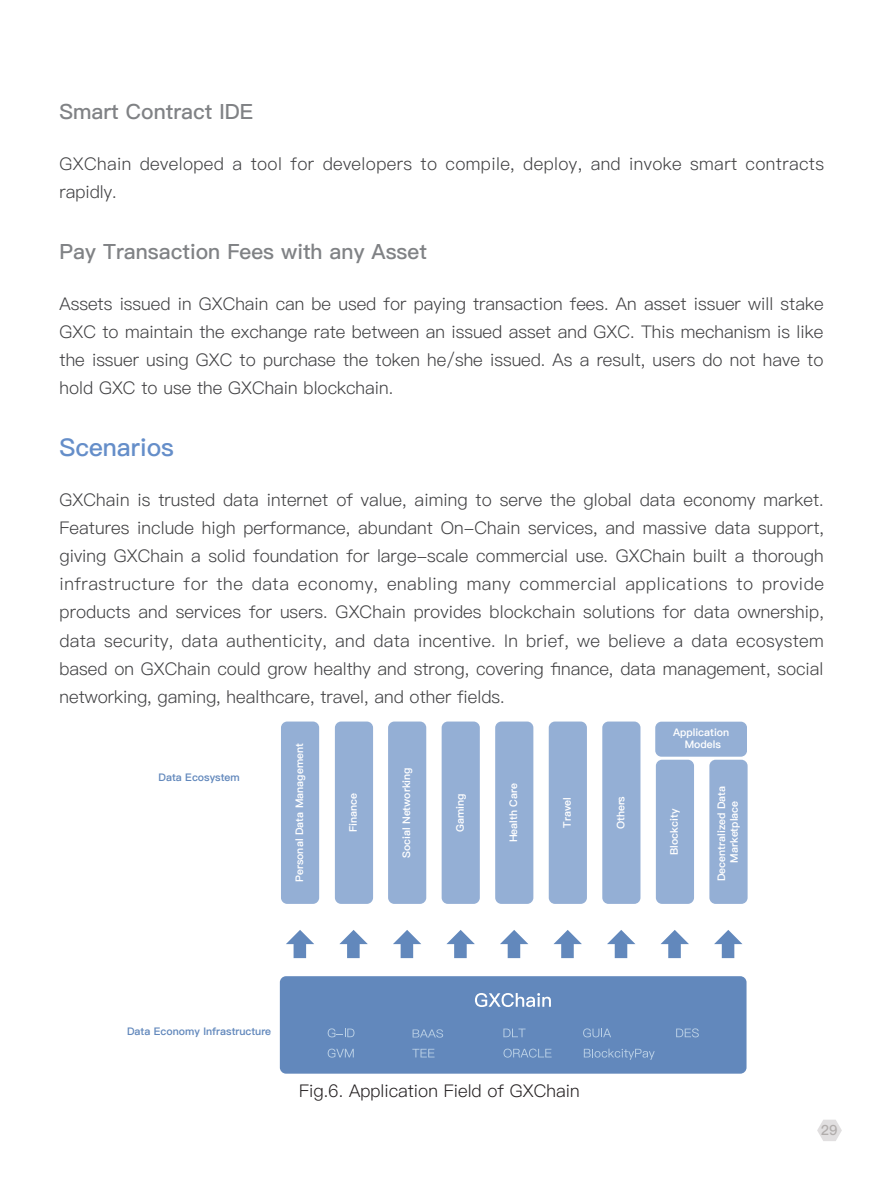
<style>
.page{position:relative;width:893px;height:1191px;background:#fff}
.page>*{position:absolute;margin:0;border:0;box-sizing:border-box;transform-origin:0 0}
.t1{font:24.5px "Ping Fang SC Bold";color:#658ec9}
.t2{font:21px "Ping Fang SC Bold";color:#808285}
.t3{font:17.5px/28px "Ping Fang SC Regular";color:#3f3f41;text-align:justify}
.t4{font:17.5px/28px "Ping Fang SC Regular";letter-spacing:.02em;color:#3f3f41}
.t5{font:17.5px "Ping Fang SC Regular";color:#231f20}
.t6{font:14px "Ping Fang SC Bold";color:#b1adac}
.t7{font:10.5px/12.6px "Ping Fang SC Heavy";color:#fff;text-align:center}
.t8{font:10.5px "Ping Fang SC Heavy";color:#6288bc}
</style>
<div class="page">
<svg style="left:817px;top:1119px;width:25px;height:22px"></svg>
<div style="left:281px;top:721px;width:38px;height:183px;background:#94afd5;border-radius:6px"></div>
<div style="left:335px;top:721px;width:38px;height:183px;background:#94afd5;border-radius:6px"></div>
<div style="left:388px;top:721px;width:38px;height:183px;background:#94afd5;border-radius:6px"></div>
<div style="left:442px;top:721px;width:38px;height:183px;background:#94afd5;border-radius:6px"></div>
<div style="left:495px;top:721px;width:38px;height:183px;background:#94afd5;border-radius:6px"></div>
<div style="left:549px;top:721px;width:38px;height:183px;background:#94afd5;border-radius:6px"></div>
<div style="left:602px;top:721px;width:38px;height:183px;background:#94afd5;border-radius:6px"></div>
<div style="left:656px;top:759px;width:38px;height:145px;background:#94afd5;border-radius:6px"></div>
<div style="left:709px;top:759px;width:39px;height:145px;background:#94afd5;border-radius:6px"></div>
<svg style="left:286px;top:930px;width:28px;height:28px"></svg>
<svg style="left:339px;top:930px;width:29px;height:28px"></svg>
<svg style="left:446px;top:930px;width:29px;height:28px"></svg>
<svg style="left:500px;top:930px;width:28px;height:28px"></svg>
<svg style="left:553px;top:930px;width:29px;height:28px"></svg>
<svg style="left:607px;top:930px;width:28px;height:28px"></svg>
<svg style="left:661px;top:930px;width:28px;height:28px"></svg>
<svg style="left:714px;top:930px;width:28px;height:28px"></svg>
<svg style="left:393px;top:930px;width:28px;height:28px"></svg>
<div style="left:280px;top:976px;width:466px;height:97px;background:#6288bc;border-radius:6px"></div>
<svg style="left:475px;top:993px;width:76px;height:14px"></svg>
<svg style="left:328px;top:1048px;width:26px;height:9px"></svg>
<svg style="left:412px;top:1048px;width:23px;height:9px"></svg>
<svg style="left:503px;top:1048px;width:49px;height:9px"></svg>
<svg style="left:584px;top:1048px;width:71px;height:11px"></svg>
<svg style="left:328px;top:1028px;width:26px;height:9px"></svg>
<svg style="left:413px;top:1029px;width:30px;height:8px"></svg>
<svg style="left:503px;top:1028px;width:23px;height:9px"></svg>
<svg style="left:676px;top:1028px;width:23px;height:9px"></svg>
<svg style="left:583px;top:1028px;width:28px;height:9px"></svg>
<div style="left:655px;top:721px;width:92px;height:35px;background:#94afd5"></div>
<p class="t2" style="left:60px;top:99px;width:195px">Smart Contract IDE</p>
<p class="t4" style="left:60px;top:150px;width:766px">GXChain developed a tool for developers to compile, deploy, and invoke smart contracts rapidly.</p>
<p class="t2" style="left:60px;top:239px;width:369px">Pay Transaction Fees with any Asset</p>
<p class="t3" style="left:60px;top:290px;width:766px">Assets issued in GXChain can be used for paying transaction fees. An asset issuer will stake GXC to maintain the exchange rate between an issued asset and GXC. This mechanism is like the issuer using GXC to purchase the token he/she issued. As a result, users do not have to hold GXC to use the GXChain blockchain.</p>
<h1 class="t1" style="left:60px;top:433px;width:116px">Scenarios</h1>
<p class="t3" style="left:60px;top:486px;width:766px">GXChain is trusted data internet of value, aiming to serve the global data economy market.<br>Features include high performance, abundant On-Chain services, and massive data support, giving GXChain a solid foundation for large-scale commercial use. GXChain built a thorough infrastructure for the data economy, enabling many commercial applications to provide products and services for users. GXChain provides blockchain solutions for data ownership, data security, data authenticity, and data incentive. In brief, we believe a data ecosystem based on GXChain could grow healthy and strong, covering finance, data management, social networking, gaming, healthcare, travel, and other fields.</p>
<p class="t8" style="left:158px;top:771px;width:83px">Data Ecosystem</p>
<p class="t7" style="left:293px;top:882px;width:140px;rotate:-90deg">Personal Data Management</p>
<p class="t7" style="left:347px;top:832px;width:41px;rotate:-90deg">Finance</p>
<p class="t7" style="left:400px;top:858px;width:93px;rotate:-90deg">Social Networking</p>
<p class="t7" style="left:454px;top:832px;width:40px;rotate:-90deg">Gaming</p>
<p class="t7" style="left:507px;top:842px;width:61px;rotate:-90deg">Health Care</p>
<p class="t7" style="left:561px;top:828px;width:32px;rotate:-90deg">Travel</p>
<p class="t7" style="left:615px;top:829px;width:35px;rotate:-90deg">Others</p>
<p class="t7" style="left:673px;top:726px;width:58px">Application<br>Models</p>
<p class="t7" style="left:668px;top:854px;width:48px;rotate:-90deg">Blockcity</p>
<p class="t7" style="left:715px;top:881px;width:97px;rotate:-90deg">Decentralized Data<br>Marketplace</p>
<p class="t8" style="left:127px;top:1024px;width:146px">Data Economy Infrastructure</p>
<p class="t5" style="left:299px;top:1080px;width:282px">Fig.6. Application Field of GXChain</p>
<p class="t6" style="left:821px;top:1121px;width:18px">29</p>
</div>
